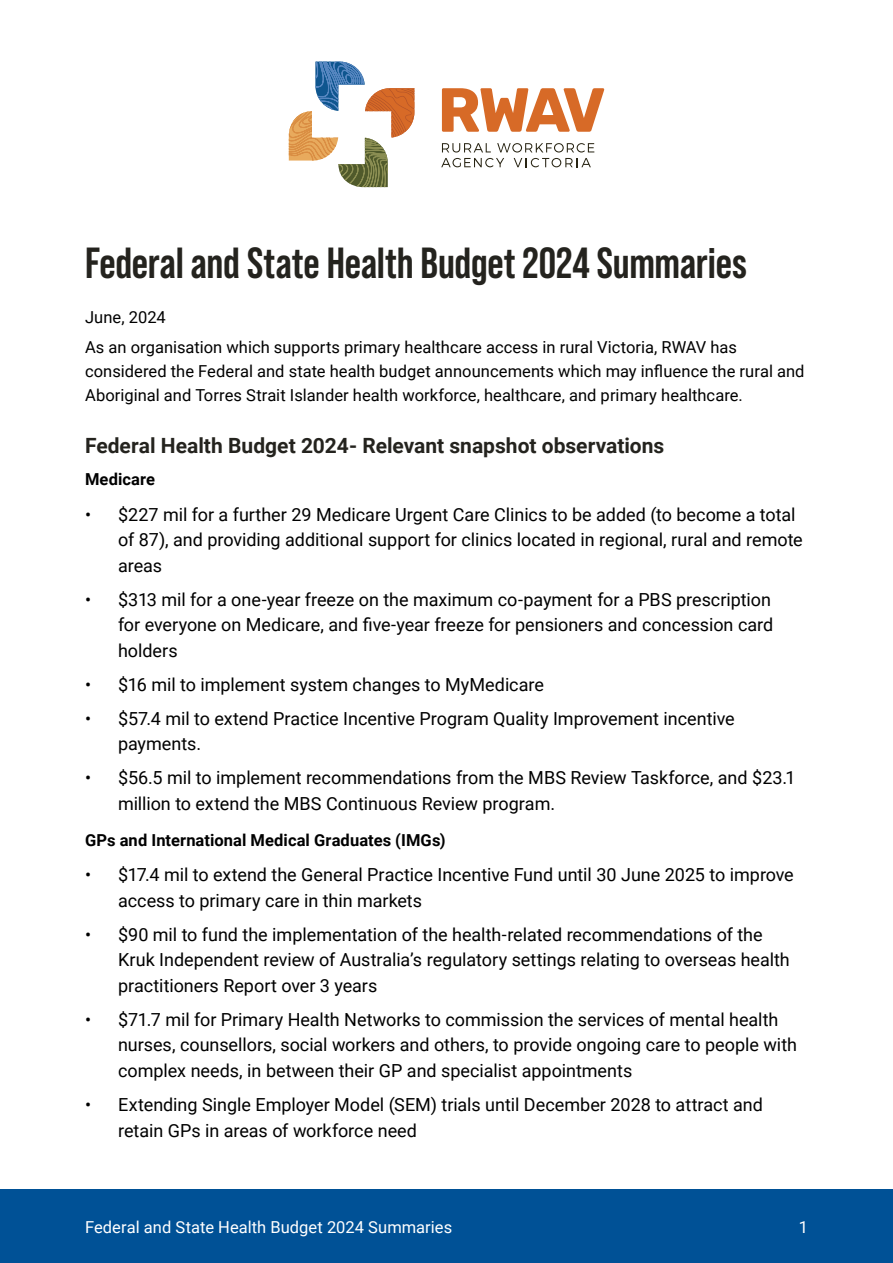
<style>
.page{position:relative;width:893px;height:1263px;background:#fff}
.page>*{position:absolute;margin:0;border:0;box-sizing:border-box;transform-origin:0 0}
.t1{font:700 43.5px "Bebas Neue Pro";letter-spacing:-.005em;color:#24231e}
.t2{font:700 21px "Roboto";color:#24231e}
.t3{font:18px/25.5px "Roboto";color:#000}
.t4{font:16.5px/24px "Roboto";letter-spacing:.005em;color:#000}
.t5{font:700 16.5px "Roboto";letter-spacing:.005em;color:#000}
.t6{font:16.5px "Roboto";letter-spacing:.005em;color:#fff}
</style>
<div class="page">
<div style="left:0;top:1189px;width:893px;height:74px;background:#005196"></div>
<svg style="left:442px;top:88px;width:162px;height:44px"></svg>
<svg style="left:441px;top:143px;width:153px;height:24px"></svg>
<svg style="left:289px;top:62px;width:125px;height:125px"></svg>
<h1 class="t1" style="left:85px;top:238px;width:663px">Federal and State Health Budget 2024 Summaries</h1>
<p class="t4" style="left:85px;top:304px;width:82px">June, 2024</p>
<p class="t4" style="left:85px;top:335px;width:721px">As an organisation which supports primary healthcare access in rural Victoria, RWAV has considered the Federal and state health budget announcements which may influence the rural and<br>Aboriginal and Torres Strait Islander health workforce, healthcare, and primary healthcare.</p>
<p class="t2" style="left:85px;top:431px;width:581px">Federal Health Budget 2024- Relevant snapshot observations</p>
<p class="t5" style="left:85px;top:467px;width:72px">Medicare</p>
<p class="t3" style="left:118px;top:501px;width:686px;text-indent:-33px">• $227 mil for a further 29 Medicare Urgent Care Clinics to be added (to become a total of 87), and providing additional support for clinics located in regional, rural and remote areas</p>
<p class="t3" style="left:118px;top:586px;width:657px;text-indent:-33px">• $313 mil for a one-year freeze on the maximum co-payment for a PBS prescription for everyone on Medicare, and five-year freeze for pensioners and concession card holders</p>
<p class="t3" style="left:85px;top:671px;width:460px">• $16 mil to implement system changes to MyMedicare</p>
<p class="t3" style="left:118px;top:705px;width:618px;text-indent:-33px">• $57.4 mil to extend Practice Incentive Program Quality Improvement incentive payments.</p>
<p class="t3" style="left:118px;top:764px;width:679px;text-indent:-33px">• $56.5 mil to implement recommendations from the MBS Review Taskforce, and $23.1 million to extend the MBS Continuous Review program.</p>
<p class="t5" style="left:85px;top:828px;width:362px">GPs and International Medical Graduates (IMGs)</p>
<p class="t3" style="left:118px;top:862px;width:677px;text-indent:-33px">• $17.4 mil to extend the General Practice Incentive Fund until 30 June 2025 to improve access to primary care in thin markets</p>
<p class="t3" style="left:118px;top:921px;width:673px;text-indent:-33px">• $90 mil to fund the implementation of the health-related recommendations of the<br>Kruk Independent review of Australia’s regulatory settings relating to overseas health practitioners Report over 3 years</p>
<p class="t3" style="left:118px;top:1006px;width:680px;text-indent:-33px">• $71.7 mil for Primary Health Networks to commission the services of mental health nurses, counsellors, social workers and others, to provide ongoing care to people with complex needs, in between their GP and specialist appointments</p>
<p class="t3" style="left:118px;top:1091px;width:646px;text-indent:-33px">• Extending Single Employer Model (SEM) trials until December 2028 to attract and retain GPs in areas of workforce need</p>
<p class="t6" style="left:85px;top:1215px;width:369px">Federal and State Health Budget 2024 Summaries</p>
<p class="t6" style="left:799px;top:1215px;width:11px">1</p>
</div>
